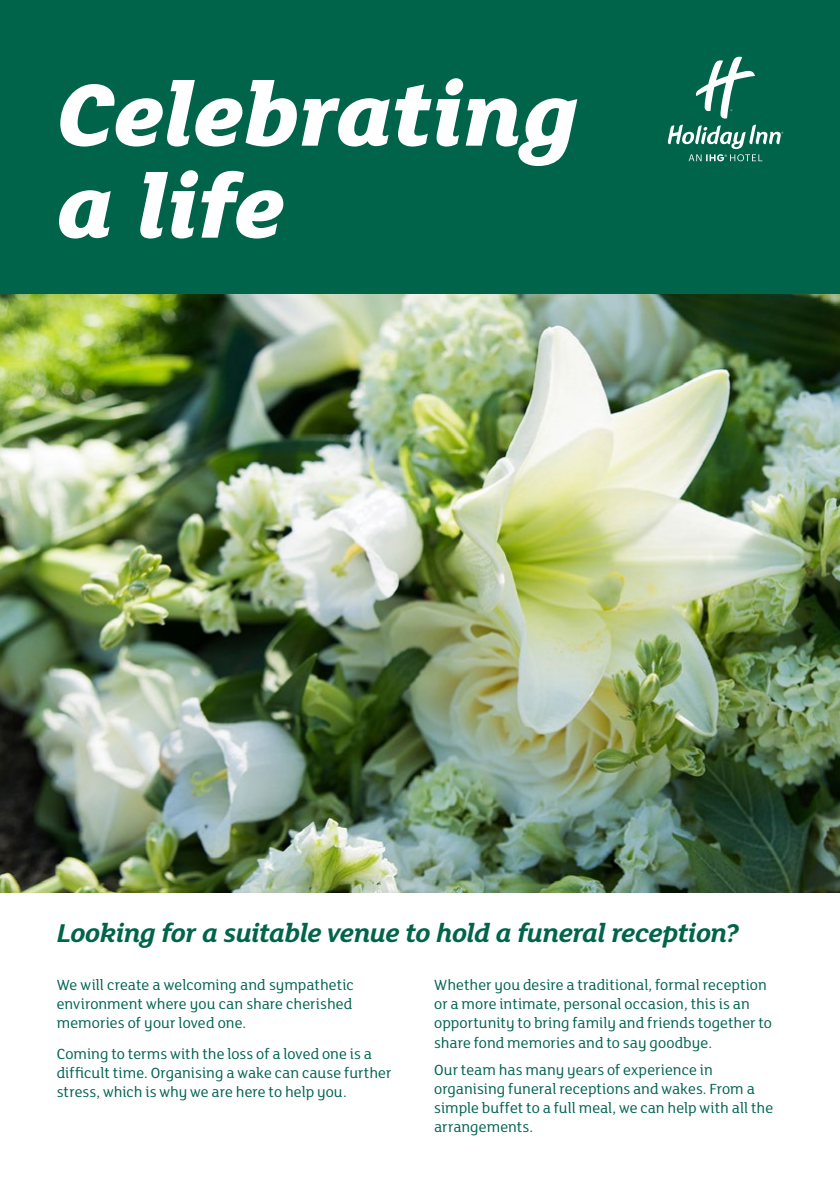
<style>
.page{position:relative;width:840px;height:1191px;background:#fff}
.page>*{position:absolute;margin:0;border:0;box-sizing:border-box;transform-origin:0 0}
.t1{font:italic 800 96px/92px "FS Lola";letter-spacing:-.015em;color:#fff}
.t2{font:italic 700 28px "FS Lola";letter-spacing:-.02em;color:#00644a}
.t3{font:16px/19.2px "FS Lola";color:#006351}
</style>
<div class="page">
<div style="left:0;top:0;width:839px;height:294px;background:#00644a"></div>
<img style="left:0;top:294px;width:839px;height:598px">
<svg style="left:667px;top:57px;width:115px;height:104px"></svg>
<h1 class="t1" style="left:57px;top:63px;width:522px">Celebrating a life</h1>
<h2 class="t2" style="left:57px;top:914px;width:683px">Looking for a suitable venue to hold a funeral reception?</h2>
<p class="t3" style="left:57px;top:974px;width:298px;text-align:justify">We will create a welcoming and sympathetic environment where you can share cherished memories of your loved one.</p>
<p class="t3" style="left:57px;top:1043px;width:336px">Coming to terms with the loss of a loved one is a difficult time. Organising a wake can cause further stress, which is why we are here to help you.</p>
<p class="t3" style="left:434px;top:974px;width:339px">Whether you desire a traditional, formal reception or a more intimate, personal occasion, this is an opportunity to bring family and friends together to share fond memories and to say goodbye.</p>
<p class="t3" style="left:434px;top:1059px;width:340px">Our team has many years of experience in organising funeral receptions and wakes. From a simple buffet to a full meal, we can help with all the arrangements.</p>
</div>
